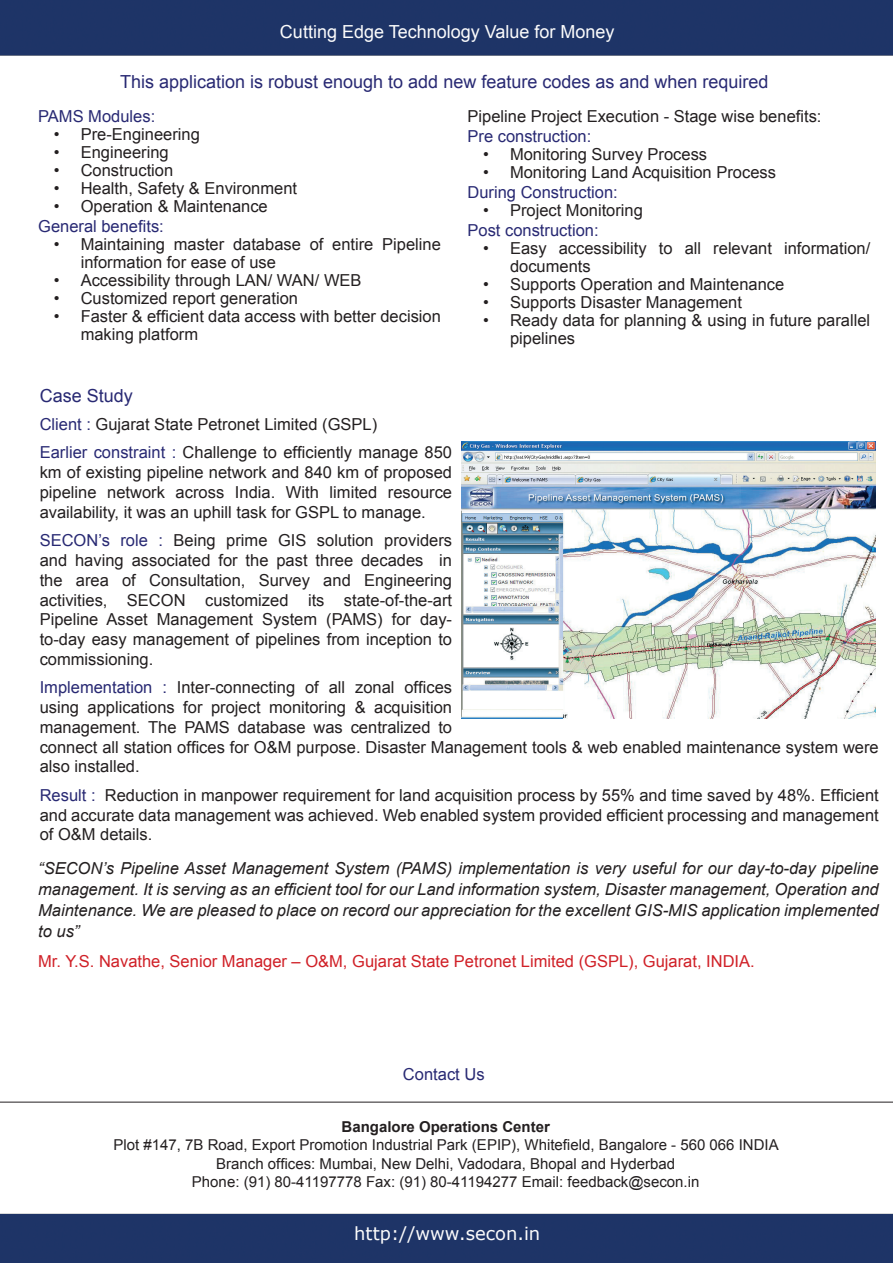
<style>
.page{position:relative;width:893px;height:1263px;background:#fff}
.page>*{position:absolute;margin:0;border:0;box-sizing:border-box;transform-origin:0 0}
.t1{font:18px "Arial";color:#282973}
.t2{font:18px "Arial";color:#fcfcfc}
.t3{font:18px "Verdana";color:#fcfcfc}
.t4{font:16.5px/19.8px "Arial";color:#231f20}
.t5{font:italic 16.5px/21px "Arial";color:#231f20;text-align:justify}
.t6{font:16.5px "Arial";color:#282973}
.t7{font:16.5px "Arial";color:#d02027}
.t8{font:15px "Arial";color:#231f20}
.t9{font:700 15px "Arial";color:#231f20}
.s1{color:#282973}
</style>
<div class="page">
<img style="left:0;top:0;width:893px;height:1263px">
<hr style="left:0;top:1102px;width:893px;height:1px;background:#231f20">
<img style="left:462px;top:442px;width:413px;height:276px">
<p class="t2" style="left:280px;top:20px;width:336px">Cutting Edge Technology Value for Money</p>
<p class="t1" style="left:120px;top:69px;width:650px">This application is robust enough to add new feature codes as and when required</p>
<p class="t6" style="left:38px;top:106px;width:119px">PAMS Modules:</p>
<p class="t4" style="left:54px;top:125px;width:148px">• Pre-Engineering</p>
<p class="t4" style="left:54px;top:143px;width:117px">• Engineering</p>
<p class="t4" style="left:54px;top:161px;width:121px">• Construction</p>
<p class="t4" style="left:54px;top:179px;width:245px">• Health, Safety &amp; Environment</p>
<p class="t4" style="left:54px;top:197px;width:216px">• Operation &amp; Maintenance</p>
<p class="t6" style="left:38px;top:215px;width:127px">General benefits:</p>
<p class="t4" style="left:81px;top:235px;width:362px;line-height:18px;text-indent:-27px">• Maintaining master database of entire Pipeline information for ease of use</p>
<p class="t4" style="left:54px;top:271px;width:309px">• Accessibility through LAN/ WAN/ WEB</p>
<p class="t4" style="left:54px;top:289px;width:246px">• Customized report generation</p>
<p class="t4" style="left:81px;top:307px;width:362px;line-height:18px;text-indent:-27px">• Faster &amp; efficient data access with better decision making platform</p>
<p class="t4" style="left:467px;top:107px;width:355px">Pipeline Project Execution - Stage wise benefits:</p>
<p class="t6" style="left:467px;top:125px;width:125px">Pre construction:</p>
<p class="t4" style="left:483px;top:145px;width:226px">• Monitoring Survey Process</p>
<p class="t4" style="left:483px;top:163px;width:294px">• Monitoring Land Acquisition Process</p>
<p class="t6" style="left:467px;top:181px;width:152px">During Construction:</p>
<p class="t4" style="left:483px;top:200px;width:161px">• Project Monitoring</p>
<p class="t6" style="left:467px;top:219px;width:133px">Post construction:</p>
<p class="t4" style="left:510px;top:239px;width:362px;line-height:18px;text-indent:-27px">• Easy accessibility to all relevant information/ documents</p>
<p class="t4" style="left:483px;top:274px;width:303px">• Supports Operation and Maintenance</p>
<p class="t4" style="left:483px;top:292px;width:261px">• Supports Disaster Management</p>
<p class="t4" style="left:510px;top:311px;width:362px;line-height:18px;text-indent:-27px">• Ready data for planning &amp; using in future parallel pipelines</p>
<p class="t1" style="left:40px;top:384px;width:95px">Case Study</p>
<p class="t4" style="left:40px;top:415px;width:339px"><span class="s1">Client :</span> Gujarat State Petronet Limited (GSPL)</p>
<p class="t4" style="left:40px;top:443px;width:414px;text-align:justify"><span class="s1">Earlier constraint :</span> Challenge to efficiently manage 850 km of existing pipeline network and 840 km of proposed pipeline network across India. With limited resource availability, it was an uphill task for GSPL to manage.</p>
<p class="t4" style="left:40px;top:531px;width:414px;text-align:justify"><span class="s1">SECON’s role :</span> Being prime GIS solution providers and having associated for the past three decades in the area of Consultation, Survey and Engineering activities, SECON customized its state-of-the-art Pipeline Asset Management System (PAMS) for day&shy;to-day easy management of pipelines from inception to commissioning.</p>
<p class="t4" style="left:40px;top:678px;width:841px"><span class="s1">Implementation :</span> Inter-connecting of all zonal offices<br>using applications for project monitoring &amp; acquisition<br>management. The PAMS database was centralized to<br>connect all station offices for O&amp;M purpose. Disaster Management tools &amp; web enabled maintenance system were also installed.</p>
<p class="t4" style="left:40px;top:785px;width:841px;text-align:justify"><span class="s1">Result :</span> Reduction in manpower requirement for land acquisition process by 55% and time saved by 48%. Efficient and accurate data management was achieved. Web enabled system provided efficient processing and management of O&amp;M details.</p>
<p class="t5" style="left:38px;top:858px;width:842px">“SECON’s Pipeline Asset Management System (PAMS) implementation is very useful for our day-to-day pipeline management. It is serving as an efficient tool for our Land information system, Disaster management, Operation and Maintenance. We are pleased to place on record our appreciation for the excellent GIS-MIS application implemented to us”</p>
<p class="t7" style="left:38px;top:950px;width:718px">Mr. Y.S. Navathe, Senior Manager – O&amp;M, Gujarat State Petronet Limited (GSPL), Gujarat, INDIA.</p>
<p class="t6" style="left:403px;top:1063px;width:83px">Contact Us</p>
<p class="t9" style="left:342px;top:1117px;width:207px">Bangalore Operations Center</p>
<p class="t8" style="left:113px;top:1135px;width:667px">Plot #147, 7B Road, Export Promotion Industrial Park (EPIP), Whitefield, Bangalore - 560 066 INDIA</p>
<p class="t8" style="left:216px;top:1153px;width:461px">Branch offices: Mumbai, New Delhi, Vadodara, Bhopal and Hyderbad</p>
<p class="t8" style="left:192px;top:1171px;width:509px">Phone: (91) 80-41197778 Fax: (91) 80-41194277 Email: feedback@secon.in</p>
<p class="t3" style="left:354px;top:1222px;width:188px">http://www.secon.in</p>
</div>
